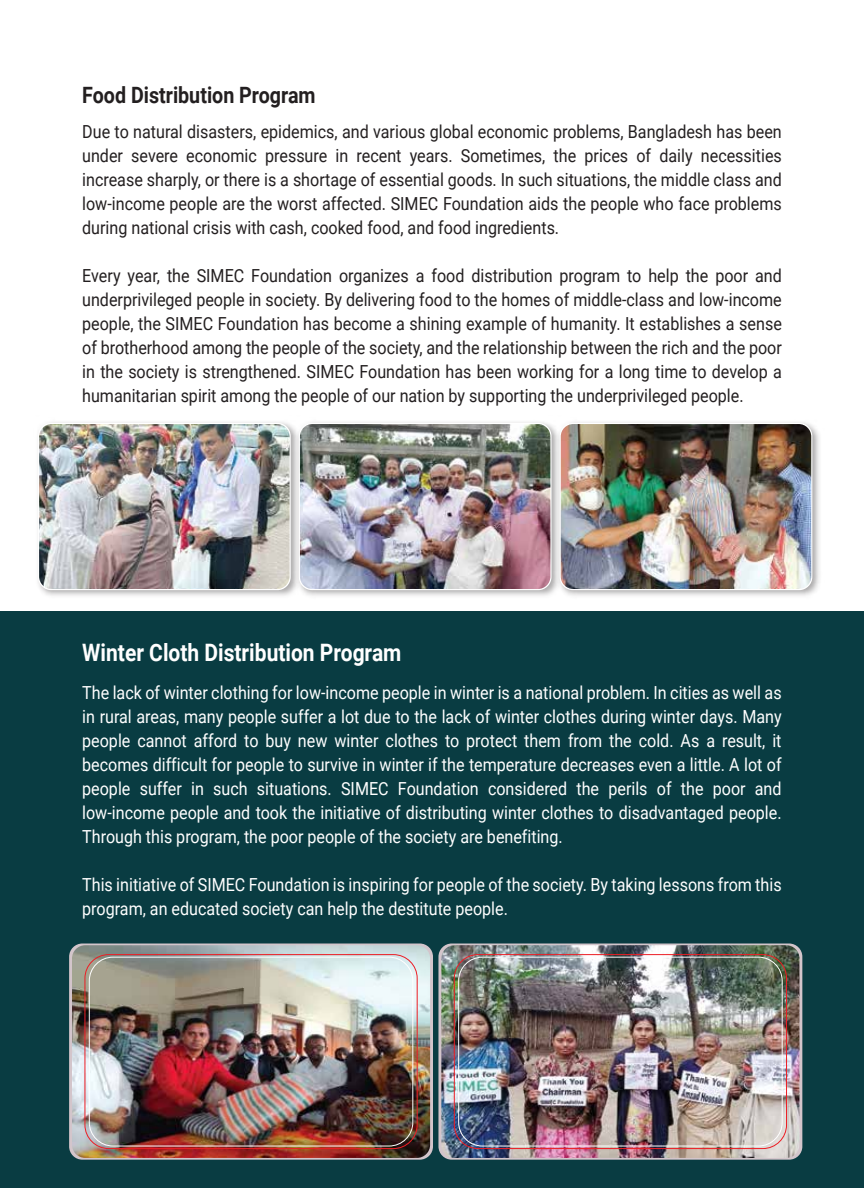
<style>
.page{position:relative;width:864px;height:1188px;background:#fff}
.page>*{position:absolute;margin:0;border:0;box-sizing:border-box;transform-origin:0 0}
.t1{font:700 24px "Roboto";color:#fff;scale:.88 1}
.t2{font:700 22.5px "Roboto";color:#231f20;scale:.88 1}
.t3{font:18px/24px "Roboto";color:#231f20;text-align:justify;scale:.89 1}
.t4{font:18px/24px "Roboto";color:#fff;text-align:justify;scale:.89 1}
</style>
<div class="page">
<div style="left:0;top:612px;width:864px;height:576px;background:#093c42"></div>
<div style="left:438px;top:944px;width:364px;height:216px;background:linear-gradient(to right,#d2c4ca,#d2c4ca);border-radius:13px"></div>
<img style="left:441px;top:945px;width:358px;height:213px">
<div style="left:454px;top:954px;width:333px;height:195px;border:1px solid #ed1d24;border-radius:24px"></div>
<div style="left:458px;top:957px;width:324px;height:189px;border:1px solid #fff;border-radius:24px"></div>
<div style="left:69px;top:944px;width:364px;height:216px;background:#d3c5cb;border-radius:13px"></div>
<img style="left:72px;top:945px;width:358px;height:213px">
<div style="left:85px;top:954px;width:332px;height:195px;border:1px solid #ed1d24;border-radius:24px"></div>
<div style="left:89px;top:957px;width:324px;height:189px;border:1px solid #fff;border-radius:24px"></div>
<img style="left:39px;top:424px;width:251px;height:165px">
<img style="left:292px;top:422px;width:261px;height:174px">
<div style="left:299px;top:423px;width:253px;height:167px;border:2px solid #fff;border-radius:13px"></div>
<img style="left:300px;top:424px;width:250px;height:165px">
<img style="left:553px;top:422px;width:267px;height:174px">
<img style="left:561px;top:424px;width:250px;height:165px">
<p class="t2" style="left:82px;top:80px;width:267px">Food Distribution Program</p>
<p class="t3" style="left:82px;top:119px;width:788px">Due to natural disasters, epidemics, and various global economic problems, Bangladesh has been under severe economic pressure in recent years. Sometimes, the prices of daily necessities increase sharply, or there is a shortage of essential goods. In such situations, the middle class and low-income people are the worst affected. SIMEC Foundation aids the people who face problems during national crisis with cash, cooked food, and food ingredients.</p>
<p class="t3" style="left:82px;top:263px;width:788px">Every year, the SIMEC Foundation organizes a food distribution program to help the poor and underprivileged people in society. By delivering food to the homes of middle-class and low-income people, the SIMEC Foundation has become a shining example of humanity. It establishes a sense of brotherhood among the people of the society, and the relationship between the rich and the poor in the society is strengthened. SIMEC Foundation has been working for a long time to develop a humanitarian spirit among the people of our nation by supporting the underprivileged people.</p>
<h1 class="t1" style="left:82px;top:635px;width:364px">Winter Cloth Distribution Program</h1>
<p class="t4" style="left:82px;top:680px;width:787px">The lack of winter clothing for low-income people in winter is a national problem. In cities as well as in rural areas, many people suffer a lot due to the lack of winter clothes during winter days. Many people cannot afford to buy new winter clothes to protect them from the cold. As a result, it becomes difficult for people to survive in winter if the temperature decreases even a little. A lot of people suffer in such situations. SIMEC Foundation considered the perils of the poor and low-income people and took the initiative of distributing winter clothes to disadvantaged people.<br>Through this program, the poor people of the society are benefiting.</p>
<p class="t4" style="left:82px;top:871px;width:787px">This initiative of SIMEC Foundation is inspiring for people of the society. By taking lessons from this program, an educated society can help the destitute people.</p>
</div>
